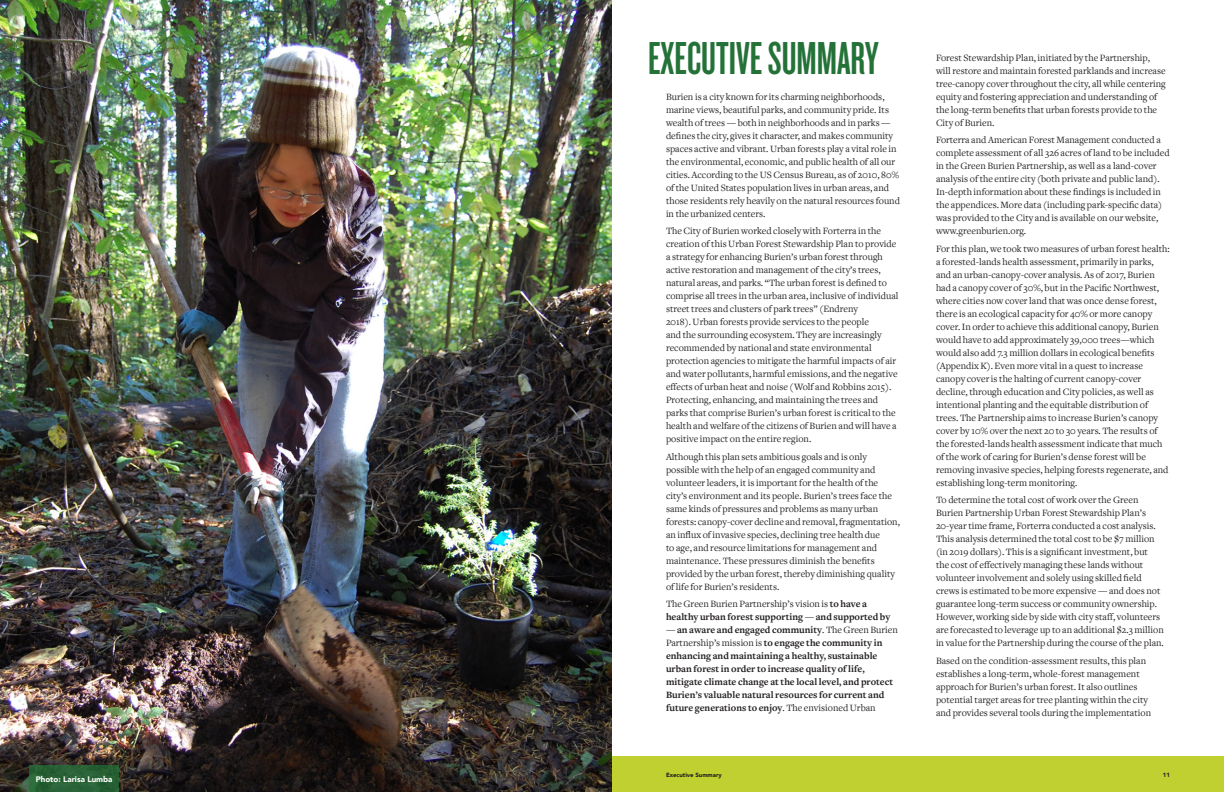
<style>
.page{position:relative;width:1224px;height:792px;background:#fff}
.page>*{position:absolute;margin:0;border:0;box-sizing:border-box;transform-origin:0 0}
.t1{font:48px "Knockout 47 Bantamweight";color:#247238}
.t2{font:10px/13px "Freight Text";color:#231f20}
.t3{font:700 10px/13px "Freight Text";color:#231f20}
.t4{font:900 8px "Avenir";color:#fff}
.t5{font:900 6px "Avenir";color:#231f20}
.s1{font-weight:400}
</style>
<div class="page">
<div style="left:612px;top:756px;width:612px;height:36px;background:#bfd030"></div>
<img style="left:0;top:0;width:612px;height:792px">
<div style="left:29px;top:765px;width:90px;height:27px;background:#286134"></div>
<p class="t4" style="left:36px;top:772px;width:78px">Photo: Larisa Lumba</p>
<p class="t1" style="left:648px;top:30px;width:232px">EXECUTIVE SUMMARY</p>
<p class="t2" style="left:666px;top:90px;width:235px">Burien is a city known for its charming neighborhoods, marine views, beautiful parks, and community pride. Its wealth of trees — both in neighborhoods and in parks — defines the city, gives it character, and makes community spaces active and vibrant. Urban forests play a vital role in the environmental, economic, and public health of all our cities. According to the US Census Bureau, as of 2010, 80% of the United States population lives in urban areas, and those residents rely heavily on the natural resources found in the urbanized centers.</p>
<p class="t2" style="left:666px;top:225px;width:234px">The City of Burien worked closely with Forterra in the creation of this Urban Forest Stewardship Plan to provide a strategy for enhancing Burien’s urban forest through active restoration and management of the city’s trees, natural areas, and parks. “The urban forest is defined to comprise all trees in the urban area, inclusive of individual street trees and clusters of park trees” (Endreny<br>2018). Urban forests provide services to the people<br>and the surrounding ecosystem. They are increasingly recommended by national and state environmental protection agencies to mitigate the harmful impacts of air and water pollutants, harmful emissions, and the negative effects of urban heat and noise (Wolf and Robbins 2015).<br>Protecting, enhancing, and maintaining the trees and parks that comprise Burien’s urban forest is critical to the health and welfare of the citizens of Burien and will have a positive impact on the entire region.</p>
<p class="t2" style="left:666px;top:450px;width:235px">Although this plan sets ambitious goals and is only possible with the help of an engaged community and volunteer leaders, it is important for the health of the city’s environment and its people. Burien’s trees face the same kinds of pressures and problems as many urban forests: canopy-cover decline and removal, fragmentation, an influx of invasive species, declining tree health due<br>to age, and resource limitations for management and maintenance. These pressures diminish the benefits provided by the urban forest, thereby diminishing quality of life for Burien’s residents.</p>
<p class="t3" style="left:666px;top:598px;width:226px"><span class="s1">The Green Burien Partnership’s vision is</span> to have a healthy urban forest supporting — and supported by</p>
<p class="t3" style="left:666px;top:624px;width:233px">— an aware and engaged community<span class="s1">. The Green Burien Partnership’s mission is</span> to engage the community in enhancing and maintaining a healthy, sustainable urban forest in order to increase quality of life, mitigate climate change at the local level, and protect Burien’s valuable natural resources for current and future generations to enjoy<span class="s1">. The envisioned Urban</span></p>
<p class="t2" style="left:936px;top:51px;width:231px">Forest Stewardship Plan, initiated by the Partnership, will restore and maintain forested parklands and increase tree-canopy cover throughout the city, all while centering equity and fostering appreciation and understanding of the long-term benefits that urban forests provide to the City of Burien.</p>
<p class="t2" style="left:936px;top:134px;width:235px">Forterra and American Forest Management conducted a complete assessment of all 326 acres of land to be included in the Green Burien Partnership, as well as a land-cover analysis of the entire city (both private and public land).<br>In-depth information about these findings is included in the appendices. More data (including park-specific data) was provided to the City and is available on our website, www.greenburien.org.</p>
<p class="t2" style="left:936px;top:242px;width:235px">For this plan, we took two measures of urban forest health: a forested-lands health assessment, primarily in parks, and an urban-canopy-cover analysis. As of 2017, Burien had a canopy cover of 30%, but in the Pacific Northwest, where cities now cover land that was once dense forest, there is an ecological capacity for 40% or more canopy cover. In order to achieve this additional canopy, Burien would have to add approximately 39,000 trees—which would also add 7.3 million dollars in ecological benefits (Appendix K). Even more vital in a quest to increase canopy cover is the halting of current canopy-cover decline, through education and City policies, as well as intentional planting and the equitable distribution of trees. The Partnership aims to increase Burien’s canopy cover by 10% over the next 20 to 30 years. The results of the forested-lands health assessment indicate that much of the work of caring for Burien’s dense forest will be removing invasive species, helping forests regenerate, and establishing long-term monitoring.</p>
<p class="t2" style="left:936px;top:494px;width:229px">To determine the total cost of work over the Green Burien Partnership Urban Forest Stewardship Plan’s 20-year time frame, Forterra conducted a cost analysis.<br>This analysis determined the total cost to be $7 million (in 2019 dollars). This is a significant investment, but<br>the cost of effectively managing these lands without volunteer involvement and solely using skilled field crews is estimated to be more expensive — and does not guarantee long-term success or community ownership.<br>However, working side by side with city staff, volunteers are forecasted to leverage up to an additional $2.3 million in value for the Partnership during the course of the plan.</p>
<p class="t2" style="left:936px;top:654px;width:217px">Based on the condition-assessment results, this plan establishes a long-term, whole-forest management approach for Burien’s urban forest. It also outlines potential target areas for tree planting within the city and provides several tools during the implementation</p>
<p class="t5" style="left:666px;top:770px;width:57px">Executive Summary</p>
<p class="t5" style="left:1163px;top:770px;width:9px">11</p>
</div>
